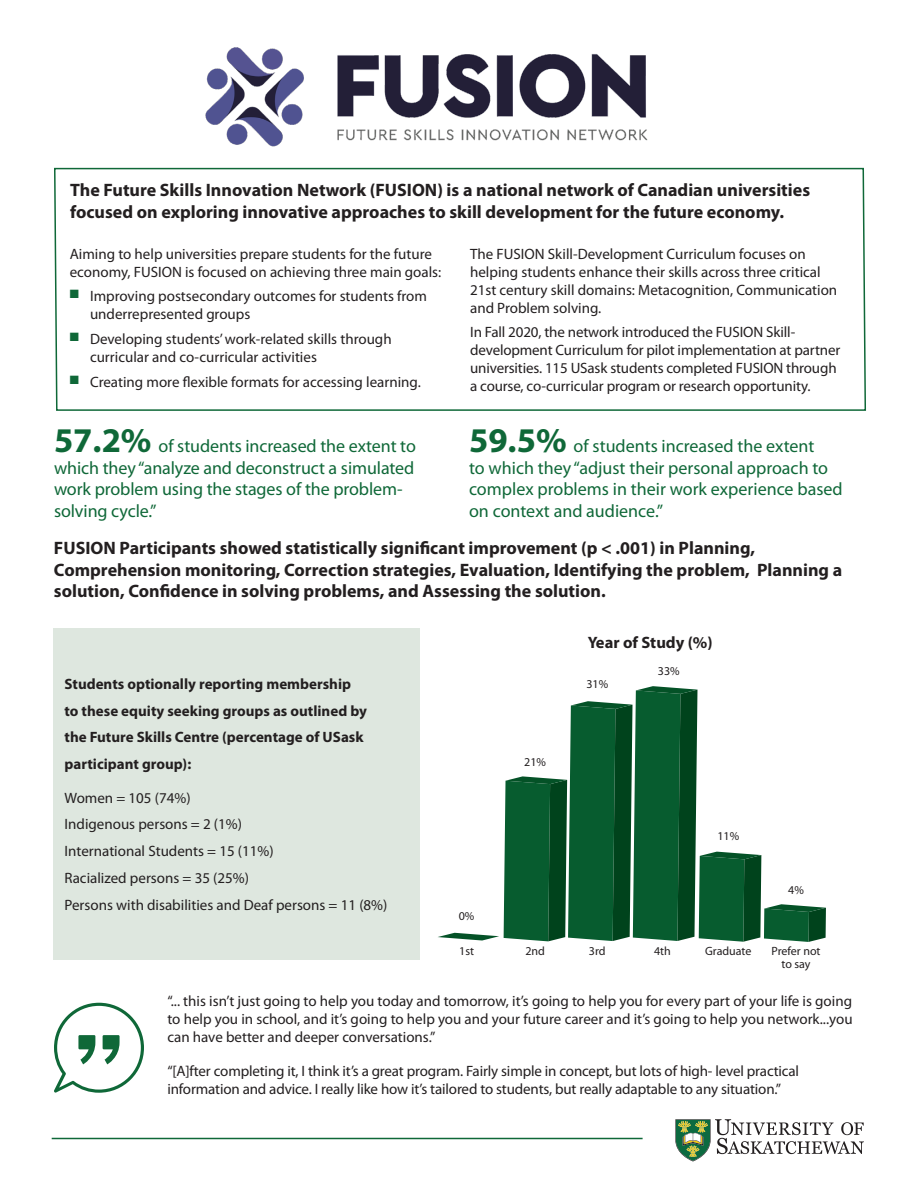
<style>
.page{position:relative;width:918px;height:1188px;background:#fff}
.page>*{position:absolute;margin:0;border:0;box-sizing:border-box;transform-origin:0 0}
.t1{font:19.5px "Myriad Pro";color:#231f20}
.body_text{font:700 18px/21.6px "Myriad Pro";color:#231f20}
.body_text-2{font:18px/21.6px "Myriad Pro";letter-spacing:-.005em;color:#0f6838}
.Graph_title{font:700 16.5px "Myriad Pro";color:#231f20}
.body_text-3{font:15px/18px "Myriad Pro";color:#231f20}
.body_text-4{font:700 15px/26.8px "Myriad Pro";color:#231f20}
.graph_text{font:12px/13.5px "Myriad Pro";color:#231f20;text-align:center}
.s1{font-weight:700;font-size:34.8px}
</style>
<div class="page">
<img style="left:205px;top:47px;width:443px;height:100px">
<svg style="left:438px;top:686px;width:388px;height:256px"></svg>
<div style="left:54px;top:628px;width:366px;height:332px;background:#dee7df"></div>
<svg style="left:54px;top:1003px;width:90px;height:90px"></svg>
<svg style="left:54px;top:167px;width:812px;height:244px"></svg>
<svg style="left:675px;top:1119px;width:189px;height:43px"></svg>
<hr style="left:52px;top:1138px;width:591px;height:1px;background:#0f6838">
<p class="body_text" style="left:70px;top:180px;width:741px">The Future Skills Innovation Network (FUSION) is a national network of Canadian universities focused on exploring innovative approaches to skill development for the future economy.</p>
<p class="body_text-3" style="left:70px;top:245px;width:373px">Aiming to help universities prepare students for the future economy, FUSION is focused on achieving three main goals:</p>
<p class="body_text-3" style="left:90px;top:288px;width:339px;text-indent:-20px"><sup>■</sup> Improving postsecondary outcomes for students from underrepresented groups</p>
<p class="body_text-3" style="left:90px;top:330px;width:303px;text-indent:-20px"><sup>■</sup> Developing students’ work-related skills through curricular and co-curricular activities</p>
<p class="body_text-3" style="left:70px;top:373px;width:353px"><sup>■</sup> Creating more flexible formats for accessing learning.</p>
<p class="body_text-3" style="left:470px;top:245px;width:369px">The FUSION Skill-Development Curriculum focuses on helping students enhance their skills across three critical 21st century skill domains: Metacognition, Communication and Problem solving.</p>
<p class="body_text-3" style="left:470px;top:324px;width:372px">In Fall 2020, the network introduced the FUSION Skill&shy;development Curriculum for pilot implementation at partner universities. 115 USask students completed FUSION through a course, co-curricular program or research opportunity.</p>
<p class="body_text-2" style="left:54px;top:436px;width:363px"><span class="s1">57.2%</span> of students increased the extent to which they “analyze and deconstruct a simulated work problem using the stages of the problem&shy;solving cycle.”</p>
<p class="body_text-2" style="left:469px;top:436px;width:375px"><span class="s1">59.5%</span> of students increased the extent<br>to which they “adjust their personal approach to complex problems in their work experience based on context and audience.”</p>
<p class="body_text" style="left:54px;top:537px;width:790px">FUSION Participants showed statistically significant improvement (p &lt; .001) in Planning,<br>Comprehension monitoring, Correction strategies, Evaluation, Identifying the problem, Planning a solution, Confidence in solving problems, and Assessing the solution.</p>
<p class="Graph_title" style="left:588px;top:633px;width:126px">Year of Study (%)</p>
<p class="body_text-4" style="left:65px;top:670px;width:304px">Students optionally reporting membership to these equity seeking groups as outlined by the Future Skills Centre (percentage of USask participant group):</p>
<p class="body_text-3" style="left:65px;top:789px;width:128px">Women = 105 (74%)</p>
<p class="body_text-3" style="left:65px;top:816px;width:179px">Indigenous persons = 2 (1%)</p>
<p class="body_text-3" style="left:65px;top:843px;width:211px">International Students = 15 (11%)</p>
<p class="body_text-3" style="left:65px;top:869px;width:186px">Racialized persons = 35 (25%)</p>
<p class="body_text-3" style="left:65px;top:896px;width:324px">Persons with disabilities and Deaf persons = 11 (8%)</p>
<p class="graph_text" style="left:459px;top:909px;width:17px">0%</p>
<p class="graph_text" style="left:459px;top:944px;width:16px">1st</p>
<p class="graph_text" style="left:524px;top:756px;width:23px">21%</p>
<p class="graph_text" style="left:586px;top:678px;width:23px">31%</p>
<p class="graph_text" style="left:658px;top:665px;width:23px">33%</p>
<p class="graph_text" style="left:717px;top:829px;width:23px">11%</p>
<p class="graph_text" style="left:788px;top:883px;width:17px">4%</p>
<p class="graph_text" style="left:525px;top:944px;width:21px">2nd</p>
<p class="graph_text" style="left:589px;top:944px;width:18px">3rd</p>
<p class="graph_text" style="left:654px;top:944px;width:18px">4th</p>
<p class="graph_text" style="left:705px;top:944px;width:48px">Graduate</p>
<p class="graph_text" style="left:772px;top:944px;width:51px">Prefer not to say</p>
<p class="t1" style="left:418px;top:982px;width:21px">35</p>
<p class="body_text-3" style="left:167px;top:992px;width:687px;text-align:justify">“... this isn’t just going to help you today and tomorrow, it’s going to help you for every part of your life is going to help you in school, and it’s going to help you and your future career and it’s going to help you network...you can have better and deeper conversations.”</p>
<p class="body_text-3" style="left:167px;top:1062px;width:633px">“[A]fter completing it, I think it’s a great program. Fairly simple in concept, but lots of high- level practical information and advice. I really like how it’s tailored to students, but really adaptable to any situation.”</p>
<p class="t1" style="left:418px;top:1020px;width:21px">30</p>
<p class="t1" style="left:418px;top:1058px;width:21px">25</p>
</div>
